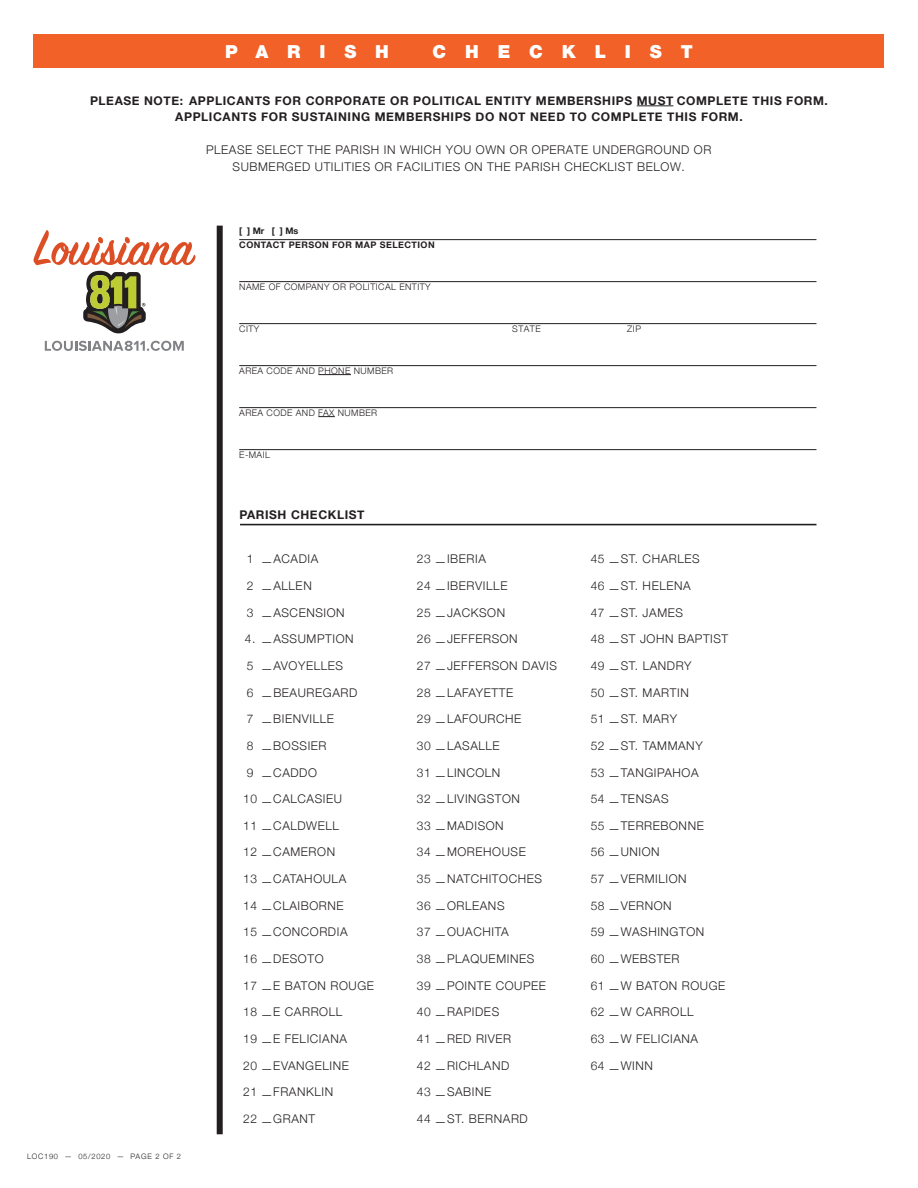
<style>
.page{position:relative;width:918px;height:1188px;background:#fff}
.page>*{position:absolute;margin:0;border:0;box-sizing:border-box;transform-origin:0 0}
.t1{font:900 18px "Helvetica Neue";letter-spacing:1.05em;color:#fff}
.t2{font:300 12px/16.5px "Helvetica Neue";letter-spacing:.05em;color:#231f20;text-align:center}
.t3{font:700 12px/16.5px "Helvetica Neue";letter-spacing:.05em;color:#231f20;text-align:center}
.t4{font:300 9px "Helvetica Neue";letter-spacing:.05em;color:#231f20}
.t5{font:700 9px "Helvetica Neue";letter-spacing:.05em;color:#231f20}
.t6{font:300 7.5px "Helvetica Neue";letter-spacing:.1em;color:#231f20}
</style>
<div class="page">
<hr style="left:239px;top:239px;width:577px;height:1px;background:#231f20">
<hr style="left:239px;top:281px;width:577px;height:1px;background:#231f20">
<hr style="left:239px;top:323px;width:577px;height:1px;background:#231f20">
<hr style="left:239px;top:365px;width:577px;height:1px;background:#231f20">
<hr style="left:318px;top:374px;width:33px;height:1px;background:#231f20">
<hr style="left:239px;top:407px;width:577px;height:1px;background:#231f20">
<svg style="left:318px;top:416px;width:17px;height:1px"></svg>
<hr style="left:239px;top:449px;width:577px;height:1px;background:#231f20">
<svg style="left:637px;top:106px;width:36px;height:1px"></svg>
<div style="left:34px;top:34px;width:850px;height:33px;background:#f26228"></div>
<hr style="left:240px;top:524px;width:576px;height:1px;background:#231f20">
<div style="left:217px;top:226px;width:6px;height:908px;background:#231f20"></div>
<svg style="left:83px;top:271px;width:63px;height:62px"></svg>
<svg style="left:33px;top:230px;width:163px;height:35px"></svg>
<svg style="left:45px;top:341px;width:139px;height:10px"></svg>
<h1 class="t1" style="left:225px;top:41px;width:165px">PARISH</h1>
<h1 class="t1" style="left:433px;top:41px;width:262px">CHECKLIST</h1>
<p class="t3" style="left:90px;top:92px;width:739px">PLEASE NOTE: APPLICANTS FOR CORPORATE OR POLITICAL ENTITY MEMBERSHIPS MUST COMPLETE THIS FORM.<br>APPLICANTS FOR SUSTAINING MEMBERSHIPS DO NOT NEED TO COMPLETE THIS FORM.</p>
<p class="t2" style="left:206px;top:141px;width:507px">PLEASE SELECT THE PARISH IN WHICH YOU OWN OR OPERATE UNDERGROUND OR<br>SUBMERGED UTILITIES OR FACILITIES ON THE PARISH CHECKLIST BELOW.</p>
<p class="t5" style="left:239px;top:223px;width:61px">[ ] Mr [ ] Ms</p>
<p class="t5" style="left:239px;top:237px;width:197px">CONTACT PERSON FOR MAP SELECTION</p>
<p class="t4" style="left:239px;top:279px;width:193px">NAME OF COMPANY OR POLITICAL ENTITY</p>
<p class="t4" style="left:239px;top:321px;width:22px">CITY</p>
<p class="t4" style="left:512px;top:321px;width:30px">STATE</p>
<p class="t4" style="left:627px;top:321px;width:15px">ZIP</p>
<p class="t4" style="left:239px;top:363px;width:156px">AREA CODE AND PHONE NUMBER</p>
<p class="t4" style="left:239px;top:405px;width:139px">AREA CODE AND FAX NUMBER</p>
<p class="t4" style="left:239px;top:447px;width:32px">E-MAIL</p>
<p class="t6" style="left:27px;top:1150px;width:156px">LOC190 — 05/2020 — PAGE 2 OF 2</p>
<p class="t3" style="left:239px;top:507px;width:127px">PARISH CHECKLIST</p>
<p class="t2" style="left:247px;top:550px;width:73px">1 —ACADIA</p>
<p class="t2" style="left:247px;top:577px;width:66px">2 —ALLEN</p>
<p class="t2" style="left:247px;top:603px;width:99px">3 —ASCENSION</p>
<p class="t2" style="left:245px;top:630px;width:110px">4. —ASSUMPTION</p>
<p class="t2" style="left:247px;top:657px;width:98px">5 —AVOYELLES</p>
<p class="t2" style="left:247px;top:683px;width:112px">6 —BEAUREGARD</p>
<p class="t2" style="left:247px;top:710px;width:89px">7 —BIENVILLE</p>
<p class="t2" style="left:247px;top:737px;width:81px">8 —BOSSIER</p>
<p class="t2" style="left:247px;top:763px;width:72px">9 —CADDO</p>
<p class="t2" style="left:243px;top:790px;width:100px">10 —CALCASIEU</p>
<p class="t2" style="left:243px;top:816px;width:97px">11 —CALDWELL</p>
<p class="t2" style="left:243px;top:843px;width:93px">12 —CAMERON</p>
<p class="t2" style="left:243px;top:870px;width:104px">13 —CATAHOULA</p>
<p class="t2" style="left:243px;top:896px;width:102px">14 —CLAIBORNE</p>
<p class="t2" style="left:243px;top:923px;width:106px">15 —CONCORDIA</p>
<p class="t2" style="left:243px;top:950px;width:82px">16 —DESOTO</p>
<p class="t2" style="left:243px;top:976px;width:132px">17 —E BATON ROUGE</p>
<p class="t2" style="left:243px;top:1003px;width:101px">18 —E CARROLL</p>
<p class="t2" style="left:243px;top:1030px;width:105px">19 —E FELICIANA</p>
<p class="t2" style="left:243px;top:1056px;width:107px">20 —EVANGELINE</p>
<p class="t2" style="left:243px;top:1083px;width:91px">21 —FRANKLIN</p>
<p class="t2" style="left:243px;top:1109px;width:73px">22 —GRANT</p>
<p class="t2" style="left:417px;top:550px;width:71px">23 —IBERIA</p>
<p class="t2" style="left:417px;top:577px;width:92px">24 —IBERVILLE</p>
<p class="t2" style="left:417px;top:603px;width:90px">25 —JACKSON</p>
<p class="t2" style="left:417px;top:630px;width:102px">26 —JEFFERSON</p>
<p class="t2" style="left:417px;top:657px;width:142px">27 —JEFFERSON DAVIS</p>
<p class="t2" style="left:417px;top:683px;width:98px">28 —LAFAYETTE</p>
<p class="t2" style="left:417px;top:710px;width:106px">29 —LAFOURCHE</p>
<p class="t2" style="left:417px;top:737px;width:84px">30 —LASALLE</p>
<p class="t2" style="left:417px;top:763px;width:85px">31 —LINCOLN</p>
<p class="t2" style="left:417px;top:790px;width:105px">32 —LIVINGSTON</p>
<p class="t2" style="left:417px;top:816px;width:88px">33 —MADISON</p>
<p class="t2" style="left:417px;top:843px;width:110px">34 —MOREHOUSE</p>
<p class="t2" style="left:417px;top:870px;width:127px">35 —NATCHITOCHES</p>
<p class="t2" style="left:417px;top:896px;width:89px">36 —ORLEANS</p>
<p class="t2" style="left:417px;top:923px;width:93px">37 —OUACHITA</p>
<p class="t2" style="left:417px;top:950px;width:119px">38 —PLAQUEMINES</p>
<p class="t2" style="left:417px;top:976px;width:131px">39 —POINTE COUPEE</p>
<p class="t2" style="left:417px;top:1003px;width:84px">40 —RAPIDES</p>
<p class="t2" style="left:417px;top:1030px;width:96px">41 —RED RIVER</p>
<p class="t2" style="left:417px;top:1056px;width:94px">42 —RICHLAND</p>
<p class="t2" style="left:417px;top:1083px;width:76px">43 —SABINE</p>
<p class="t2" style="left:417px;top:1109px;width:112px">44 —ST. BERNARD</p>
<p class="t2" style="left:591px;top:550px;width:111px">45 —ST. CHARLES</p>
<p class="t2" style="left:591px;top:577px;width:102px">46 —ST. HELENA</p>
<p class="t2" style="left:591px;top:603px;width:94px">47 —ST. JAMES</p>
<p class="t2" style="left:591px;top:630px;width:139px">48 —ST JOHN BAPTIST</p>
<p class="t2" style="left:591px;top:657px;width:102px">49 —ST. LANDRY</p>
<p class="t2" style="left:591px;top:683px;width:100px">50 —ST. MARTIN</p>
<p class="t2" style="left:591px;top:710px;width:88px">51 —ST. MARY</p>
<p class="t2" style="left:591px;top:737px;width:114px">52 —ST. TAMMANY</p>
<p class="t2" style="left:591px;top:763px;width:109px">53 —TANGIPAHOA</p>
<p class="t2" style="left:591px;top:790px;width:79px">54 —TENSAS</p>
<p class="t2" style="left:591px;top:816px;width:115px">55 —TERREBONNE</p>
<p class="t2" style="left:591px;top:843px;width:71px">56 —UNION</p>
<p class="t2" style="left:591px;top:870px;width:97px">57 —VERMILION</p>
<p class="t2" style="left:591px;top:896px;width:83px">58 —VERNON</p>
<p class="t2" style="left:591px;top:923px;width:115px">59 —WASHINGTON</p>
<p class="t2" style="left:591px;top:950px;width:90px">60 —WEBSTER</p>
<p class="t2" style="left:591px;top:976px;width:136px">61 —W BATON ROUGE</p>
<p class="t2" style="left:591px;top:1003px;width:104px">62 —W CARROLL</p>
<p class="t2" style="left:591px;top:1030px;width:109px">63 —W FELICIANA</p>
<p class="t2" style="left:591px;top:1056px;width:64px">64 —WINN</p>
</div>
